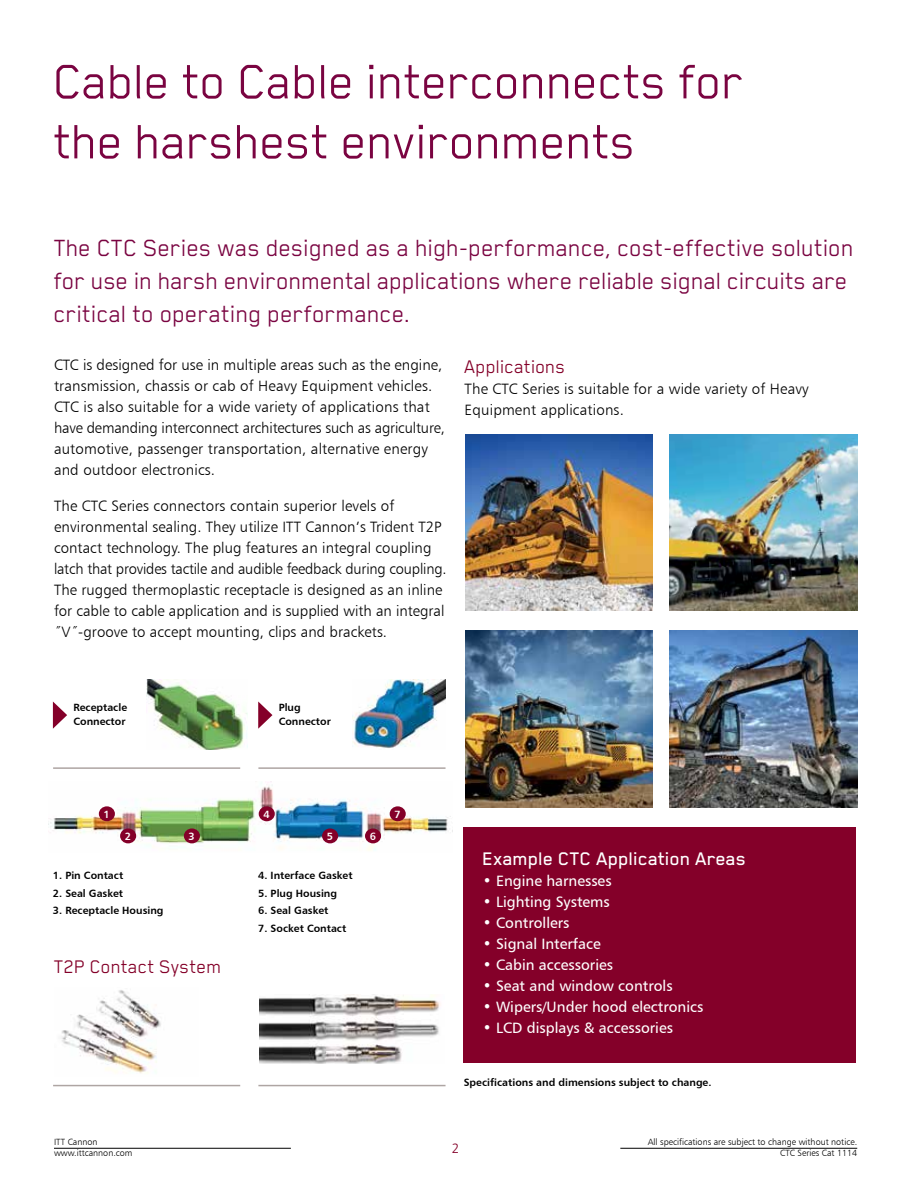
<style>
.page{position:relative;width:918px;height:1188px;background:#fff}
.page>*{position:absolute;margin:0;border:0;box-sizing:border-box;transform-origin:0 0}
.t1{font:55.5px/60px "Blender Pro";letter-spacing:-.01em;color:#7a0441}
.t2{font:27px/33px "Blender Pro";color:#7a0441}
.t3{font:21px "Blender Pro";color:#840029}
.t4{font:500 21px "Blender Pro";color:#fff}
.t5{font:15px/21px "Humanist 777 BT Light B";letter-spacing:.005em;color:#000}
.t6{font:15px "Humanist 777 BT Roman B";color:#fff}
.t7{font:13.5px "Humanist 777 BT Light B";color:#840029}
.t8{font:10.5px/13.5px "Humanist 777 BT Bold B";color:#000}
.t9{font:10.5px "Humanist 777 BT Bold B";color:#fff}
.t10{font:9px/10.8px "Humanist 777 BT Light B";color:#000}
</style>
<div class="page">
<hr style="left:620px;top:1148px;width:237px;height:1px;background:#000">
<hr style="left:54px;top:1148px;width:237px;height:1px;background:#000">
<img style="left:465px;top:435px;width:188px;height:176px">
<img style="left:670px;top:435px;width:187px;height:176px">
<div style="left:464px;top:827px;width:392px;height:236px;background:#840029"></div>
<img style="left:61px;top:990px;width:100px;height:84px">
<img style="left:259px;top:994px;width:181px;height:70px">
<hr style="left:53px;top:1085px;width:187px;height:1px;background:#aea5a3">
<hr style="left:258px;top:1085px;width:188px;height:1px;background:#aea5a3">
<img style="left:147px;top:680px;width:100px;height:70px">
<img style="left:352px;top:680px;width:94px;height:68px">
<svg style="left:53px;top:702px;width:14px;height:27px"></svg>
<svg style="left:258px;top:702px;width:14px;height:27px"></svg>
<hr style="left:53px;top:767px;width:187px;height:2px;background:#aea5a3">
<hr style="left:258px;top:767px;width:188px;height:2px;background:#aea5a3">
<img style="left:48px;top:781px;width:405px;height:70px">
<div style="left:99px;top:806px;width:16px;height:15px;background:#840029;border-radius:50%"></div>
<div style="left:390px;top:806px;width:16px;height:15px;background:#840029;border-radius:50%"></div>
<div style="left:259px;top:806px;width:16px;height:15px;background:#840029;border-radius:50%"></div>
<div style="left:120px;top:828px;width:16px;height:15px;background:#840029;border-radius:50%"></div>
<div style="left:184px;top:828px;width:16px;height:15px;background:#840029;border-radius:50%"></div>
<div style="left:322px;top:828px;width:16px;height:15px;background:#840029;border-radius:50%"></div>
<div style="left:365px;top:828px;width:16px;height:15px;background:#840029;border-radius:50%"></div>
<img style="left:465px;top:630px;width:188px;height:177px">
<img style="left:670px;top:630px;width:187px;height:177px">
<h1 class="t1" style="left:54px;top:50px;width:693px">Cable to Cable interconnects for the harshest environments</h1>
<h2 class="t2" style="left:54px;top:230px;width:802px">The CTC Series was designed as a high-performance, cost-effective solution for use in harsh environmental applications where reliable signal circuits are critical to operating performance.</h2>
<p class="t5" style="left:54px;top:354px;width:393px">CTC is designed for use in multiple areas such as the engine, transmission, chassis or cab of Heavy Equipment vehicles.<br>CTC is also suitable for a wide variety of applications that have demanding interconnect architectures such as agriculture, automotive, passenger transportation, alternative energy and outdoor electronics.</p>
<p class="t5" style="left:54px;top:495px;width:394px">The CTC Series connectors contain superior levels of environmental sealing. They utilize ITT Cannon’s Trident T2P contact technology. The plug features an integral coupling latch that provides tactile and audible feedback during coupling.<br>The rugged thermoplastic receptacle is designed as an inline for cable to cable application and is supplied with an integral ˝V˝-groove to accept mounting, clips and brackets.</p>
<h3 class="t3" style="left:465px;top:356px;width:102px">Applications</h3>
<p class="t5" style="left:465px;top:379px;width:346px">The CTC Series is suitable for a wide variety of Heavy<br>Equipment applications.</p>
<p class="t8" style="left:73px;top:701px;width:55px">Receptacle<br>Connector</p>
<p class="t8" style="left:279px;top:701px;width:54px">Plug<br>Connector</p>
<p class="t9" style="left:104px;top:808px;width:8px">1</p>
<p class="t9" style="left:263px;top:808px;width:8px">4</p>
<p class="t9" style="left:394px;top:808px;width:8px">7</p>
<p class="t9" style="left:125px;top:830px;width:8px">2</p>
<p class="t9" style="left:189px;top:830px;width:8px">3</p>
<p class="t9" style="left:327px;top:830px;width:8px">5</p>
<p class="t9" style="left:370px;top:830px;width:8px">6</p>
<p class="t8" style="left:53px;top:868px;width:72px">1. Pin Contact</p>
<p class="t8" style="left:53px;top:886px;width:72px">2. Seal Gasket</p>
<p class="t8" style="left:53px;top:904px;width:112px">3. Receptacle Housing</p>
<h3 class="t3" style="left:54px;top:955px;width:169px">T2P Contact System</h3>
<p class="t8" style="left:258px;top:868px;width:96px">4. Interface Gasket</p>
<p class="t8" style="left:258px;top:886px;width:80px">5. Plug Housing</p>
<p class="t8" style="left:258px;top:904px;width:72px">6. Seal Gasket</p>
<p class="t8" style="left:258px;top:922px;width:90px">7. Socket Contact</p>
<h3 class="t4" style="left:483px;top:848px;width:265px">Example CTC Application Areas</h3>
<p class="t6" style="left:483px;top:872px;width:130px">• Engine harnesses</p>
<p class="t6" style="left:483px;top:893px;width:128px">• Lighting Systems</p>
<p class="t6" style="left:483px;top:914px;width:88px">• Controllers</p>
<p class="t6" style="left:483px;top:935px;width:119px">• Signal Interface</p>
<p class="t6" style="left:483px;top:956px;width:132px">• Cabin accessories</p>
<p class="t6" style="left:483px;top:977px;width:191px">• Seat and window controls</p>
<p class="t6" style="left:483px;top:998px;width:222px">• Wipers/Under hood electronics</p>
<p class="t6" style="left:483px;top:1019px;width:192px">• LCD displays &amp; accessories</p>
<p class="t8" style="left:464px;top:1075px;width:249px">Specifications and dimensions subject to change.</p>
<p class="t10" style="left:54px;top:1137px;width:80px">ITT Cannon www.ittcannon.com</p>
<p class="t10" style="left:648px;top:1137px;width:211px;text-align:right">All specifications are subject to change without notice.<br>CTC Series Cat 1114</p>
<p class="t7" style="left:452px;top:1140px;width:9px">2</p>
</div>
